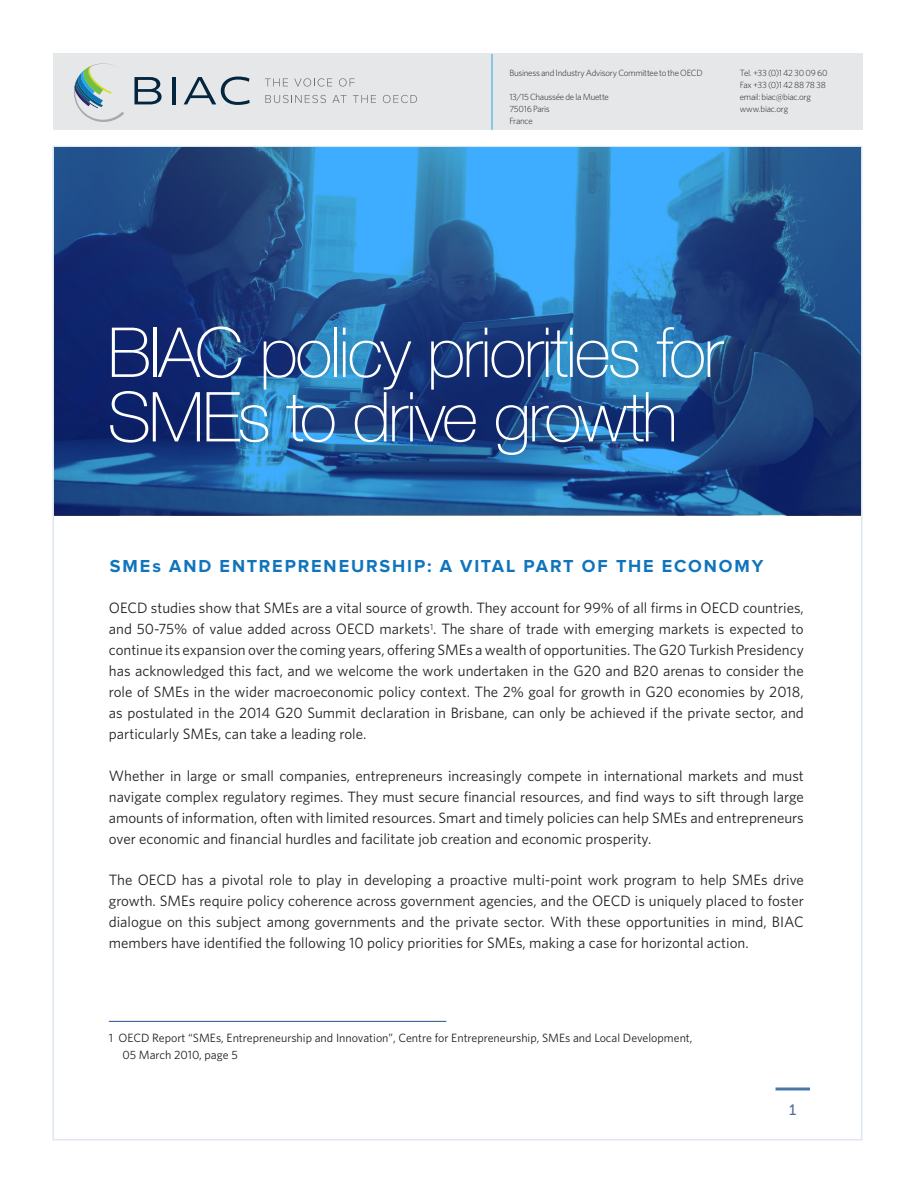
<style>
.page{position:relative;width:918px;height:1188px;background:#fff}
.page>*{position:absolute;margin:0;border:0;box-sizing:border-box;transform-origin:0 0}
.Main_Title{font:100 69px/64.5px "Helvetica Neue";letter-spacing:-.035em;color:#fff}
.t1{font:700 18px "Proxima Nova";letter-spacing:.105em;color:#1074bc}
.List__first_item{font:15px/21px "Whitney";color:#231f20;text-align:justify}
.t2{font:15px "Museo Slab 500";color:#546c9f}
.Endnotes{font:12px/16.5px "Whitney";color:#231f20}
.Main_Title-2{font:300 9px "Whitney";letter-spacing:-.03em;color:#231f20}
</style>
<div class="page">
<img style="left:54px;top:147px;width:807px;height:368px">
<div style="left:53px;top:53px;width:810px;height:77px;background:#e6e7e9"></div>
<hr style="left:776px;top:1088px;width:34px;height:2px;background:#1f568f">
<hr style="left:492px;top:54px;width:1px;height:76px;background:#24aae1">
<svg style="left:74px;top:63px;width:50px;height:59px"></svg>
<svg style="left:265px;top:78px;width:23px;height:8px"></svg>
<svg style="left:294px;top:78px;width:38px;height:9px"></svg>
<svg style="left:339px;top:78px;width:16px;height:9px"></svg>
<svg style="left:265px;top:95px;width:61px;height:8px"></svg>
<svg style="left:332px;top:95px;width:15px;height:8px"></svg>
<svg style="left:353px;top:95px;width:23px;height:8px"></svg>
<svg style="left:383px;top:95px;width:34px;height:8px"></svg>
<svg style="left:134px;top:77px;width:28px;height:27px"></svg>
<hr style="left:172px;top:77px;width:4px;height:27px;background:#03253e">
<svg style="left:184px;top:77px;width:66px;height:28px"></svg>
<hr style="left:109px;top:1021px;width:337px;height:1px;background:#1f568f">
<p class="Main_Title-2" style="left:509px;top:67px;width:195px">Business and Industry Advisory Committee to the OECD</p>
<p class="Main_Title-2" style="left:509px;top:91px;width:101px">13/15 Chaussée de la Muette</p>
<p class="Main_Title-2" style="left:509px;top:103px;width:42px">75016 Paris</p>
<p class="Main_Title-2" style="left:509px;top:115px;width:25px">France</p>
<p class="Main_Title-2" style="left:740px;top:67px;width:89px">Tel. +33 (0)1 42 30 09 60</p>
<p class="Main_Title-2" style="left:740px;top:79px;width:88px">Fax +33 (0)1 42 88 78 38</p>
<p class="Main_Title-2" style="left:740px;top:91px;width:73px">email: biac@biac.org</p>
<p class="Main_Title-2" style="left:740px;top:103px;width:50px">www.biac.org</p>
<p class="Main_Title" style="left:108px;top:317px;width:617px">BIAC policy priorities for<br>SMEs to drive growth</p>
<h1 class="t1" style="left:110px;top:558px;width:655px">SMEs AND ENTREPRENEURSHIP: A VITAL PART OF THE ECONOMY</h1>
<p class="List__first_item" style="left:109px;top:597px;width:697px">OECD studies show that SMEs are a vital source of growth. They account for 99% of all firms in OECD countries, and 50-75% of value added across OECD markets<sup>1</sup>. The share of trade with emerging markets is expected to continue its expansion over the coming years, offering SMEs a wealth of opportunities. The G20 Turkish Presidency has acknowledged this fact, and we welcome the work undertaken in the G20 and B20 arenas to consider the role of SMEs in the wider macroeconomic policy context. The 2% goal for growth in G20 economies by 2018, as postulated in the 2014 G20 Summit declaration in Brisbane, can only be achieved if the private sector, and particularly SMEs, can take a leading role.</p>
<p class="List__first_item" style="left:109px;top:765px;width:697px">Whether in large or small companies, entrepreneurs increasingly compete in international markets and must navigate complex regulatory regimes. They must secure financial resources, and find ways to sift through large amounts of information, often with limited resources. Smart and timely policies can help SMEs and entrepreneurs over economic and financial hurdles and facilitate job creation and economic prosperity.</p>
<p class="List__first_item" style="left:109px;top:869px;width:697px">The OECD has a pivotal role to play in developing a proactive multi-point work program to help SMEs drive growth. SMEs require policy coherence across government agencies, and the OECD is uniquely placed to foster dialogue on this subject among governments and the private sector. With these opportunities in mind, BIAC members have identified the following 10 policy priorities for SMEs, making a case for horizontal action.</p>
<p class="Endnotes" style="left:122px;top:1030px;width:572px;text-indent:-14px">1 OECD Report “SMEs, Entrepreneurship and Innovation”, Centre for Entrepreneurship, SMEs and Local Development,<br>05 March 2010, page 5</p>
<p class="t2" style="left:789px;top:1101px;width:9px">1</p>
</div>
